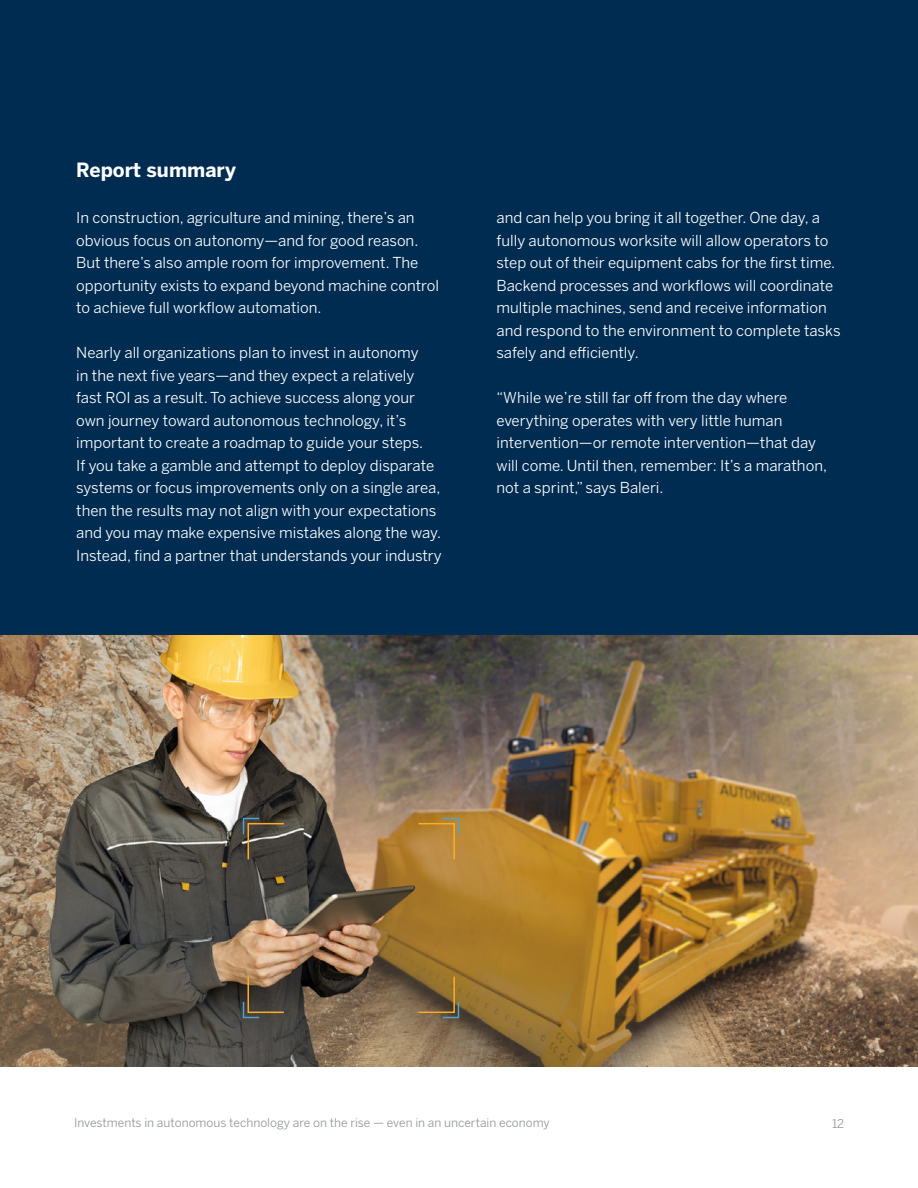
<style>
.page{position:relative;width:918px;height:1188px;background:#fff}
.page>*{position:absolute;margin:0;border:0;box-sizing:border-box;transform-origin:0 0}
.Small_subhead{font:700 19.5px "Benton Sans";color:#fff}
.Body{font:15px/22.5px "Benton Sans";color:#fff}
.t1{font:12px "Benton Sans";color:#939598}
</style>
<div class="page">
<img style="left:0;top:634px;width:918px;height:432px">
<div style="left:0;top:0;width:918px;height:634px;background:#002c52"></div>
<svg style="left:242px;top:817px;width:43px;height:44px;background:#534e42"></svg>
<svg style="left:417px;top:817px;width:43px;height:44px;background:#ba8a3e"></svg>
<svg style="left:242px;top:975px;width:43px;height:44px;background:#5f5241"></svg>
<svg style="left:417px;top:975px;width:43px;height:44px;background:#7a6238"></svg>
<p class="Small_subhead" style="left:76px;top:158px;width:161px">Report summary</p>
<p class="Body" style="left:76px;top:207px;width:364px">In construction, agriculture and mining, there’s an obvious focus on autonomy—and for good reason.<br>But there’s also ample room for improvement. The opportunity exists to expand beyond machine control to achieve full workflow automation.</p>
<p class="Body" style="left:76px;top:342px;width:366px">Nearly all organizations plan to invest in autonomy<br>in the next five years—and they expect a relatively fast ROI as a result. To achieve success along your own journey toward autonomous technology, it’s important to create a roadmap to guide your steps.<br>If you take a gamble and attempt to deploy disparate systems or focus improvements only on a single area, then the results may not align with your expectations and you may make expensive mistakes along the way.</p>
<p class="Body" style="left:76px;top:544px;width:367px">Instead, find a partner that understands your industry</p>
<p class="Body" style="left:496px;top:207px;width:346px">and can help you bring it all together. One day, a fully autonomous worksite will allow operators to step out of their equipment cabs for the first time.<br>Backend processes and workflows will coordinate multiple machines, send and receive information and respond to the environment to complete tasks safely and efficiently.</p>
<p class="Body" style="left:496px;top:387px;width:332px">“While we’re still far off from the day where everything operates with very little human intervention—or remote intervention—that day will come. Until then, remember: It’s a marathon, not a sprint,” says Baleri.</p>
<p class="t1" style="left:74px;top:1115px;width:477px">Investments in autonomous technology are on the rise — even in an uncertain economy</p>
<p class="t1" style="left:832px;top:1116px;width:14px">12</p>
</div>
